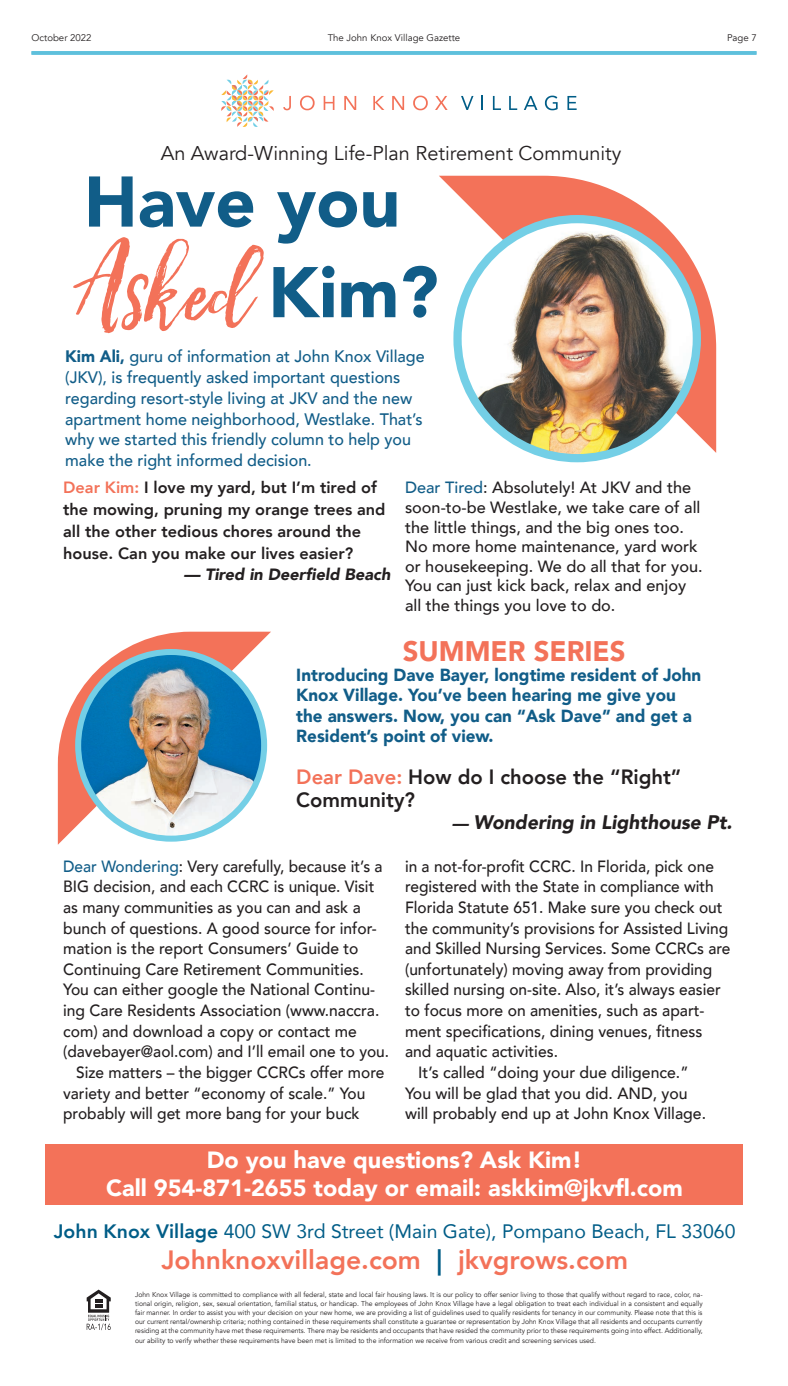
<style>
.page{position:relative;width:788px;height:1386px;background:#fff}
.page>*{position:absolute;margin:0;border:0;box-sizing:border-box;transform-origin:0 0}
.t1{font:italic 131.69px "Hello Sunshine";color:#f37259;scale:.95 1}
.t2{font:900 70.88px "Avenir";color:#115d88}
.t3{font:900 28.26px "Avenir";color:#f37259}
.t4{font:800 26.43px "Avenir";color:#f37259}
.t5{font:900 23.45px/27.6px "Avenir";color:#fff;text-align:center}
.t6{font:800 20.65px/22.8px "Avenir";color:#231f20}
.t7{font:19.95px "Avenir";color:#231f20}
.t8{font:italic 900 19.51px "Avenir";color:#231f20}
.t9{font:19.43px "Avenir";color:#005d87}
.t10{font:900 17.5px/20.3px "Avenir";color:#115d88}
.t11{font:500 16.62px/20.7px "Avenir";color:#115d88}
.t12{font:500 16.28px "Avenir";color:#231f20;scale:.95 1}
.t13{font:500 16.28px/19.5px "Avenir";color:#231f20}
.t14{font:500 16.28px "Avenir";color:#231f20;scale:.96 1}
.t15{font:800 16.28px/21.7px "Avenir";color:#231f20}
.t16{font:italic 900 16.28px "Avenir";color:#231f20}
.t17{font:9.62px "Avenir";color:#231f20}
.t18{font:7.17px/9.2px "Avenir";color:#231f20;text-align:justify;scale:.96 1}
.s1{font-family:"Avenir";font-weight:900;font-style:normal;font-size:70.88px;color:#115d88}
.s2{font-weight:900}
.s3{color:#f37259}
.s4{color:#115d88}
.s5{font-size:16.28px}
.s6{font-weight:800}
.s7{color:#005d87}
</style>
<div class="page">
<svg style="left:439px;top:176px;width:277px;height:277px"></svg>
<svg style="left:58px;top:632px;width:213px;height:213px"></svg>
<svg style="left:32px;top:51px;width:724px;height:4px;background:#63c1dd"></svg>
<img style="left:460px;top:219px;width:236px;height:239px">
<div style="left:453px;top:215px;width:248px;height:247px;border:8px solid #74cfe6;border-radius:50%"></div>
<img style="left:78px;top:652px;width:186px;height:187px">
<div style="left:75px;top:649px;width:192px;height:193px;border:6px solid #74cfe6;border-radius:50%"></div>
<svg style="left:87px;top:1290px;width:24px;height:40px"></svg>
<div style="left:46px;top:1145px;width:697px;height:60px;background:#f37259"></div>
<svg style="left:221px;top:74px;width:53px;height:53px"></svg>
<svg style="left:283px;top:96px;width:8px;height:14px"></svg>
<svg style="left:300px;top:96px;width:14px;height:14px"></svg>
<svg style="left:323px;top:96px;width:11px;height:14px"></svg>
<svg style="left:344px;top:96px;width:12px;height:14px"></svg>
<svg style="left:373px;top:96px;width:11px;height:14px"></svg>
<svg style="left:392px;top:96px;width:12px;height:14px"></svg>
<svg style="left:413px;top:96px;width:15px;height:14px"></svg>
<svg style="left:435px;top:96px;width:12px;height:14px"></svg>
<svg style="left:461px;top:96px;width:12px;height:14px"></svg>
<svg style="left:481px;top:96px;width:2px;height:14px"></svg>
<svg style="left:493px;top:96px;width:8px;height:14px"></svg>
<svg style="left:509px;top:96px;width:8px;height:14px"></svg>
<svg style="left:523px;top:96px;width:14px;height:14px"></svg>
<svg style="left:545px;top:96px;width:12px;height:14px"></svg>
<svg style="left:567px;top:96px;width:9px;height:14px"></svg>
<h3 class="t17" style="left:32px;top:32px;width:62px">October 2022</h3>
<h3 class="t17" style="left:327px;top:32px;width:134px">The John Knox Village Gazette</h3>
<h3 class="t17" style="left:727px;top:32px;width:31px">Page 7</h3>
<h3 class="t7" style="left:161px;top:141px;width:462px">An Award-Winning Life-Plan Retirement Community</h3>
<h2 class="t2" style="left:84px;top:141px;width:318px">Have you</h2>
<h1 class="t1" style="left:67px;top:215px;width:392px">Asked <span class="s1">Kim?</span></h1>
<p class="t11" style="left:65px;top:345px;width:361px"><span class="s2">Kim Ali,</span> guru of information at John Knox Village (JKV), is frequently asked important questions regarding resort-style living at JKV and the new apartment home neighborhood, Westlake. That’s why we started this friendly column to help you make the right informed decision.</p>
<h3 class="t15" style="left:63px;top:477px;width:324px"><span class="s3">Dear Kim:</span> I love my yard, but I’m tired of the mowing, pruning my orange trees and all the other tedious chores around the house. Can you make our lives easier?</h3>
<h3 class="t16" style="left:184px;top:561px;width:208px">— Tired in Deerfield Beach</h3>
<p class="t13" style="left:405px;top:477px;width:299px"><span class="s4">Dear Tired</span>: Absolutely! At JKV and the soon-to-be Westlake, we take care of all the little things, and the big ones too.<br>No more home maintenance, yard work or housekeeping. We do all that for you.<br>You can just kick back, relax and enjoy all the things you love to do.</p>
<h3 class="t3" style="left:403px;top:627px;width:224px">SUMMER SERIES</h3>
<h3 class="t10" style="left:296px;top:664px;width:406px">Introducing Dave Bayer, longtime resident of John Knox Village. You’ve been hearing me give you the answers. Now, you can “Ask Dave” and get a Resident’s point of view.</h3>
<h3 class="t6" style="left:296px;top:765px;width:386px"><span class="s3">Dear Dave:</span> How do I choose the “Right”<br>Community?</h3>
<h3 class="t8" style="left:452px;top:806px;width:281px"><span class="s5">—</span> Wondering in Lighthouse Pt.</h3>
<h3 class="t12" style="left:63px;top:852px;width:337px"><span class="s4">Dear Wondering</span>: Very carefully, because it’s a</h3>
<h3 class="t12" style="left:63px;top:873px;width:329px">BIG decision, and each CCRC is unique. Visit</h3>
<h3 class="t12" style="left:63px;top:893px;width:314px">as many communities as you can and ask a</h3>
<h3 class="t14" style="left:63px;top:914px;width:328px">bunch of questions. A good source for infor-</h3>
<h3 class="t14" style="left:63px;top:934px;width:309px">mation is the report Consumers’ Guide to</h3>
<h3 class="t14" style="left:63px;top:955px;width:314px">Continuing Care Retirement Communities.</h3>
<h3 class="t14" style="left:63px;top:976px;width:326px">You can either google the National Continu-</h3>
<h3 class="t14" style="left:63px;top:996px;width:331px">ing Care Residents Association (www.naccra.</h3>
<h3 class="t14" style="left:63px;top:1017px;width:307px">com) and download a copy or contact me</h3>
<h3 class="t12" style="left:63px;top:1038px;width:344px">(davebayer@aol.com) and I’ll email one to you.</h3>
<h3 class="t12" style="left:76px;top:1058px;width:326px">Size matters – the bigger CCRCs offer more</h3>
<h3 class="t12" style="left:63px;top:1079px;width:319px">variety and better “economy of scale.” You</h3>
<h3 class="t12" style="left:63px;top:1100px;width:313px">probably will get more bang for your buck</h3>
<h3 class="t12" style="left:405px;top:852px;width:327px">in a not-for-profit CCRC. In Florida, pick one</h3>
<h3 class="t12" style="left:405px;top:873px;width:326px">registered with the State in compliance with</h3>
<h3 class="t12" style="left:405px;top:893px;width:336px">Florida Statute 651. Make sure you check out</h3>
<h3 class="t12" style="left:405px;top:914px;width:342px">the community’s provisions for Assisted Living</h3>
<h3 class="t12" style="left:405px;top:934px;width:344px">and Skilled Nursing Services. Some CCRCs are</h3>
<h3 class="t12" style="left:405px;top:955px;width:325px">(unfortunately) moving away from providing</h3>
<h3 class="t12" style="left:405px;top:976px;width:334px">skilled nursing on-site. Also, it’s always easier</h3>
<h3 class="t14" style="left:405px;top:996px;width:313px">to focus more on amenities, such as apart-</h3>
<h3 class="t14" style="left:405px;top:1017px;width:311px">ment specifications, dining venues, fitness</h3>
<h3 class="t14" style="left:405px;top:1038px;width:161px">and aquatic activities.</h3>
<h3 class="t13" style="left:418px;top:1062px;width:272px">It’s called “doing your due diligence.”</h3>
<h3 class="t13" style="left:405px;top:1082px;width:284px">You will be glad that you did. AND, you</h3>
<h3 class="t13" style="left:405px;top:1103px;width:302px">will probably end up at John Knox Village.</h3>
<h3 class="t5" style="left:106px;top:1146px;width:578px">Do you have questions? Ask Kim!<br>Call 954-871-2655 today or email: askkim@jkvfl.com</h3>
<h3 class="t9" style="left:54px;top:1215px;width:683px"><span class="s6">John Knox Village</span> 400 SW 3rd Street (Main Gate), Pompano Beach, FL 33060</h3>
<h3 class="t4" style="left:161px;top:1240px;width:468px">Johnknoxvillage.com <span class="s7">|</span> jkvgrows.com</h3>
<p class="t18" style="left:135px;top:1290px;width:592px">John Knox Village is committed to compliance with all federal, state and local fair housing laws. It is our policy to offer senior living to those that qualify without regard to race, color, na&shy;tional origin, religion, sex, sexual orientation, familial status, or handicap. The employees of John Knox Village have a legal obligation to treat each individual in a consistent and equally fair manner. In order to assist you with your decision on your new home, we are providing a list of guidelines used to qualify residents for tenancy in our community. Please note that this is our current rental/ownership criteria; nothing contained in these requirements shall constitute a guarantee or representation by John Knox Village that all residents and occupants currently residing at the community have met these requirements. There may be residents and occupants that have resided the community prior to these requirements going into effect. Additionally, our ability to verify whether these requirements have been met is limited to the information we receive from various credit and screening services used.</p>
</div>
